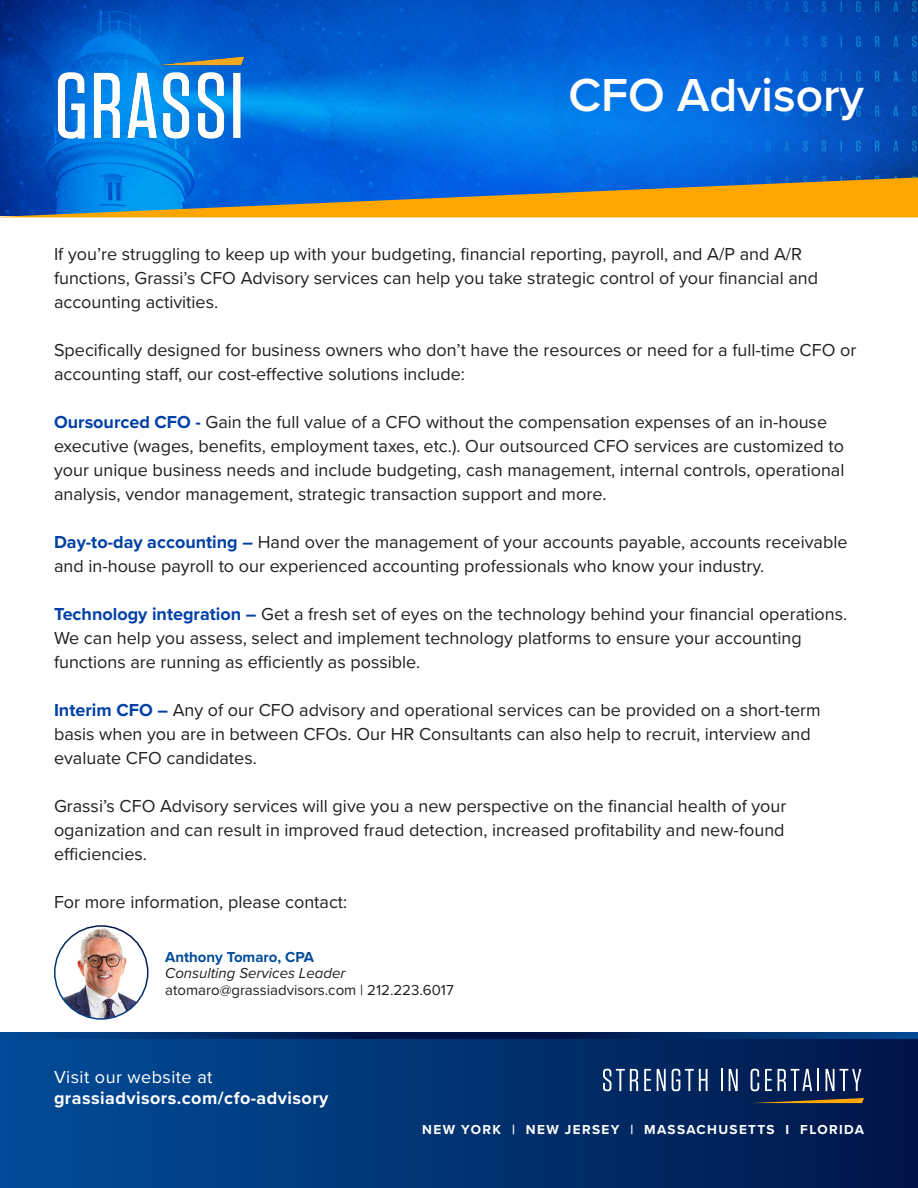
<style>
.page{position:relative;width:918px;height:1188px;background:#fff}
.page>*{position:absolute;margin:0;border:0;box-sizing:border-box;transform-origin:0 0}
.t1{font:600 48px "Proxima Nova";color:#fff}
.t2{font:18px/24px "Proxima Nova";color:#231f20}
.t3{font:18px "Proxima Nova";letter-spacing:.025em;color:#fff}
.t4{font:700 18px "Proxima Nova";letter-spacing:.025em;color:#fff}
.t5{font:15px "Proxima Nova";color:#231f20}
.t6{font:italic 15px "Proxima Nova";color:#231f20}
.t7{font:700 15px "Proxima Nova";color:#024b99}
.t8{font:700 13.5px "Proxima Nova";letter-spacing:.1em;color:#fff}
.s1{font-weight:700;color:#0040a6}
</style>
<div class="page">
<svg style="left:0;top:1033px;width:918px;height:7px;background:#002a67"></svg>
<div style="left:0;top:1040px;width:918px;height:148px;background:linear-gradient(to right,#024d99,#001748)"></div>
<svg style="left:603px;top:1069px;width:35px;height:22px"></svg>
<svg style="left:644px;top:1069px;width:7px;height:22px"></svg>
<svg style="left:657px;top:1069px;width:9px;height:22px"></svg>
<svg style="left:672px;top:1069px;width:36px;height:22px"></svg>
<hr style="left:721px;top:1069px;width:2px;height:22px;background:#fff">
<svg style="left:729px;top:1069px;width:9px;height:22px"></svg>
<svg style="left:751px;top:1069px;width:8px;height:22px"></svg>
<svg style="left:765px;top:1069px;width:7px;height:22px"></svg>
<svg style="left:778px;top:1069px;width:34px;height:22px"></svg>
<hr style="left:817px;top:1069px;width:2px;height:22px;background:#fff">
<svg style="left:826px;top:1069px;width:35px;height:22px"></svg>
<svg style="left:751px;top:1098px;width:113px;height:5px"></svg>
<img style="left:0;top:0;width:918px;height:177px">
<svg style="left:0;top:177px;width:918px;height:40px;background:#7e846d"></svg>
<img style="left:56px;top:54px;width:190px;height:89px">
<img style="left:55px;top:926px;width:93px;height:93px;border-radius:46px">
<div style="left:54px;top:925px;width:94px;height:95px;border:2px solid #fff;border-radius:50%"></div>
<h1 class="t1" style="left:568px;top:59px;width:297px">CFO Advisory</h1>
<p class="t2" style="left:54px;top:241px;width:766px">If you’re struggling to keep up with your budgeting, financial reporting, payroll, and A/P and A/R functions, Grassi’s CFO Advisory services can help you take strategic control of your financial and accounting activities.</p>
<p class="t2" style="left:54px;top:337px;width:804px">Specifically designed for business owners who don’t have the resources or need for a full-time CFO or accounting staff, our cost-effective solutions include:</p>
<p class="t2" style="left:54px;top:409px;width:792px"><span class="s1">Oursourced CFO -</span> Gain the full value of a CFO without the compensation expenses of an in-house executive (wages, benefits, employment taxes, etc.). Our outsourced CFO services are customized to your unique business needs and include budgeting, cash management, internal controls, operational analysis, vendor management, strategic transaction support and more.</p>
<p class="t2" style="left:54px;top:529px;width:795px"><span class="s1">Day-to-day accounting –</span> Hand over the management of your accounts payable, accounts receivable and in-house payroll to our experienced accounting professionals who know your industry.</p>
<p class="t2" style="left:54px;top:601px;width:795px"><span class="s1">Technology integration –</span> Get a fresh set of eyes on the technology behind your financial operations.<br>We can help you assess, select and implement technology platforms to ensure your accounting functions are running as efficiently as possible.</p>
<p class="t2" style="left:54px;top:697px;width:768px"><span class="s1">Interim CFO –</span> Any of our CFO advisory and operational services can be provided on a short-term basis when you are in between CFOs. Our HR Consultants can also help to recruit, interview and evaluate CFO candidates.</p>
<p class="t2" style="left:54px;top:793px;width:734px;text-align:justify">Grassi’s CFO Advisory services will give you a new perspective on the financial health of your oganization and can result in improved fraud detection, increased profitability and new-found efficiencies.</p>
<p class="t2" style="left:54px;top:889px;width:295px">For more information, please contact:</p>
<p class="t7" style="left:165px;top:946px;width:150px">Anthony Tomaro, CPA</p>
<p class="t6" style="left:165px;top:962px;width:182px">Consulting Services Leader</p>
<p class="t5" style="left:165px;top:979px;width:290px">atomaro@grassiadvisors.com | 212.223.6017</p>
<p class="t3" style="left:54px;top:1063px;width:160px">Visit our website at</p>
<p class="t4" style="left:54px;top:1084px;width:276px">grassiadvisors.com/cfo-advisory</p>
<p class="t3" style="left:126px;top:1081px;width:160px">Visit our website at</p>
<p class="t8" style="left:422px;top:1119px;width:443px">NEW YORK | NEW JERSEY | MASSACHUSETTS I FLORIDA</p>
</div>
